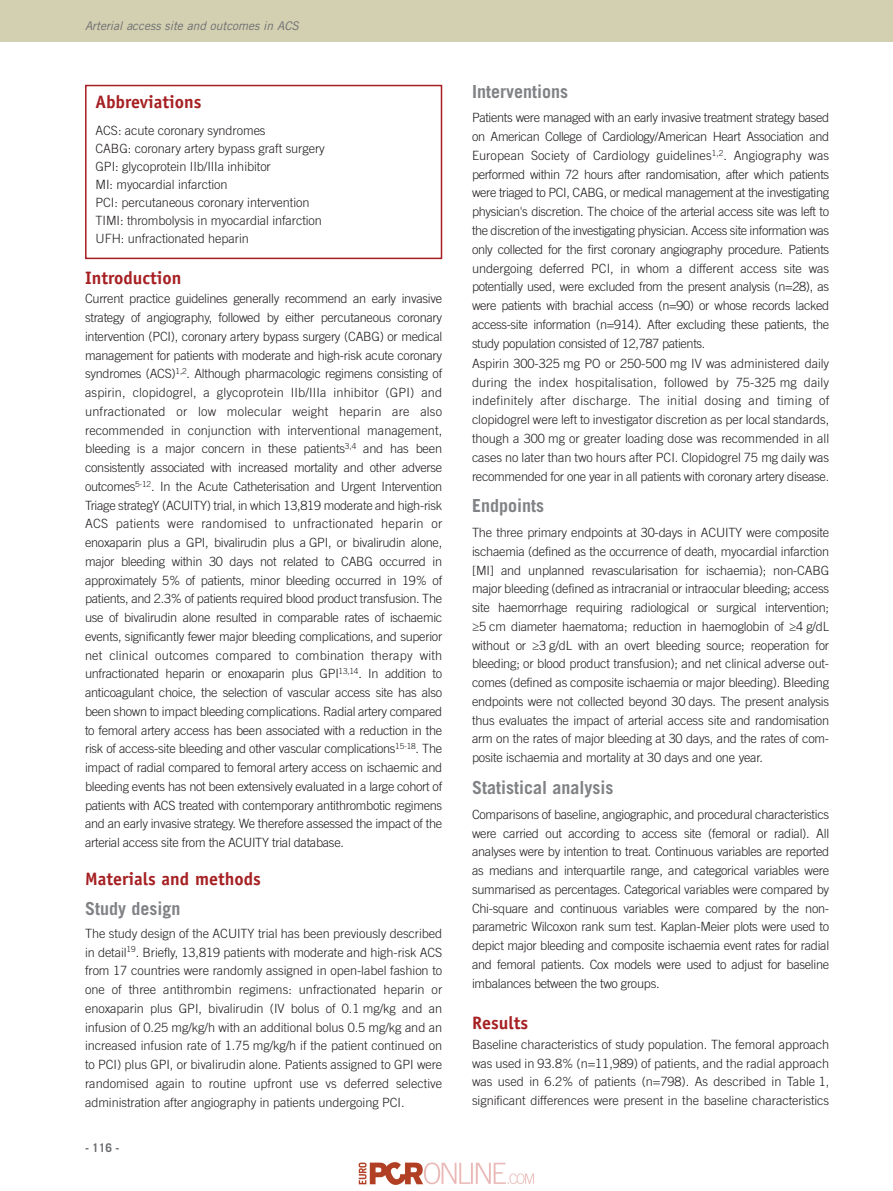
<style>
.page{position:relative;width:893px;height:1191px;background:#fff}
.page>*{position:absolute;margin:0;border:0;box-sizing:border-box;transform-origin:0 0}
.t1{font:700 18px "Trade Gothic LT Std";color:#808285}
.t2{font:700 18px "Officina Sans Std";color:#a62023}
.t3{font:300 12.75px/18.8px "Trade Gothic LT Std";letter-spacing:-.005em;color:#231f20;text-align:justify}
.t4{font:italic 12px "Trade Gothic LT Std";letter-spacing:-.005em;color:#6c6d70}
.t5{font:700 12px "Trade Gothic LT Std";color:#6c6d70}
</style>
<div class="page">
<div style="left:0;top:0;width:893px;height:42px;background:#d3d0b2"></div>
<div style="left:85px;top:85px;width:357px;height:174px;border:2px solid #a62023"></div>
<img style="left:358px;top:1162px;width:176px;height:23px">
<p class="t4" style="left:85px;top:21px;width:215px">Arterial access site and outcomes in ACS</p>
<h1 class="t2" style="left:96px;top:95px;width:108px">Abbreviations</h1>
<p class="t3" style="left:96px;top:122px;width:231px;line-height:18px;text-align:left">ACS: acute coronary syndromes<br>CABG: coronary artery bypass graft surgery GPI: glycoprotein IIb/IIIa inhibitor<br>MI: myocardial infarction<br>PCI: percutaneous coronary intervention TIMI: thrombolysis in myocardial infarction UFH: unfractionated heparin</p>
<h1 class="t2" style="left:85px;top:271px;width:98px">Introduction</h1>
<p class="t3" style="left:85px;top:290px;width:359px">Current practice guidelines generally recommend an early invasive strategy of angiography, followed by either percutaneous coronary intervention (PCI), coronary artery bypass surgery (CABG) or medical management for patients with moderate and high-risk acute coronary syndromes (ACS)<sup>1,2</sup>. Although pharmacologic regimens consisting of aspirin, clopidogrel, a glycoprotein IIb/IIIa inhibitor (GPI) and unfractionated or low molecular weight heparin are also recommended in conjunction with interventional management, bleeding is a major concern in these patients<sup>3,4</sup> and has been consistently associated with increased mortality and other adverse outcomes<sup>5-12</sup>. In the Acute Catheterisation and Urgent Intervention Triage strategY (ACUITY) trial, in which 13,819 moderate and high-risk ACS patients were randomised to unfractionated heparin or enoxaparin plus a GPI, bivalirudin plus a GPI, or bivalirudin alone, major bleeding within 30 days not related to CABG occurred in approximately 5% of patients, minor bleeding occurred in 19% of patients, and 2.3% of patients required blood product transfusion. The use of bivalirudin alone resulted in comparable rates of ischaemic events, significantly fewer major bleeding complications, and superior net clinical outcomes compared to combination therapy with unfractionated heparin or enoxaparin plus GPI<sup>13,14</sup>. In addition to anticoagulant choice, the selection of vascular access site has also been shown to impact bleeding complications. Radial artery compared to femoral artery access has been associated with a reduction in the risk of access-site bleeding and other vascular complications<sup>15-18</sup>. The impact of radial compared to femoral artery access on ischaemic and bleeding events has not been extensively evaluated in a large cohort of patients with ACS treated with contemporary antithrombotic regimens and an early invasive strategy. We therefore assessed the impact of the arterial access site from the ACUITY trial database.</p>
<h1 class="t2" style="left:85px;top:871px;width:177px">Materials and methods</h1>
<h1 class="t1" style="left:85px;top:902px;width:97px">Study design</h1>
<p class="t3" style="left:85px;top:925px;width:359px">The study design of the ACUITY trial has been previously described in detail<sup>19</sup>. Briefly, 13,819 patients with moderate and high-risk ACS from 17 countries were randomly assigned in open-label fashion to one of three antithrombin regimens: unfractionated heparin or enoxaparin plus GPI, bivalirudin (IV bolus of 0.1 mg/kg and an infusion of 0.25 mg/kg/h with an additional bolus 0.5 mg/kg and an increased infusion rate of 1.75 mg/kg/h if the patient continued on to PCI) plus GPI, or bivalirudin alone. Patients assigned to GPI were randomised again to routine upfront use vs deferred selective administration after angiography in patients undergoing PCI.</p>
<p class="t5" style="left:85px;top:1144px;width:36px">- 116 -</p>
<h1 class="t1" style="left:472px;top:85px;width:97px">Interventions</h1>
<p class="t3" style="left:472px;top:110px;width:359px">Patients were managed with an early invasive treatment strategy based on American College of Cardiology/American Heart Association and European Society of Cardiology guidelines<sup>1,2</sup>. Angiography was performed within 72 hours after randomisation, after which patients were triaged to PCI, CABG, or medical management at the investigating physician's discretion. The choice of the arterial access site was left to the discretion of the investigating physician. Access site information was only collected for the first coronary angiography procedure. Patients undergoing deferred PCI, in whom a different access site was potentially used, were excluded from the present analysis (n=28), as were patients with brachial access (n=90) or whose records lacked access-site information (n=914). After excluding these patients, the study population consisted of 12,787 patients.</p>
<p class="t3" style="left:472px;top:355px;width:359px">Aspirin 300-325 mg PO or 250-500 mg IV was administered daily during the index hospitalisation, followed by 75-325 mg daily indefinitely after discharge. The initial dosing and timing of clopidogrel were left to investigator discretion as per local standards, though a 300 mg or greater loading dose was recommended in all cases no later than two hours after PCI. Clopidogrel 75 mg daily was recommended for one year in all patients with coronary artery disease.</p>
<h1 class="t1" style="left:472px;top:499px;width:73px">Endpoints</h1>
<p class="t3" style="left:472px;top:524px;width:359px">The three primary endpoints at 30-days in ACUITY were composite ischaemia (defined as the occurrence of death, myocardial infarction [MI] and unplanned revascularisation for ischaemia); non-CABG major bleeding (defined as intracranial or intraocular bleeding; access site haemorrhage requiring radiological or surgical intervention; ≥5 cm diameter haematoma; reduction in haemoglobin of ≥4 g/dL without or ≥3 g/dL with an overt bleeding source; reoperation for bleeding; or blood product transfusion); and net clinical adverse out&shy;comes (defined as composite ischaemia or major bleeding). Bleeding endpoints were not collected beyond 30 days. The present analysis thus evaluates the impact of arterial access site and randomisation arm on the rates of major bleeding at 30 days, and the rates of com&shy;posite ischaemia and mortality at 30 days and one year.</p>
<h1 class="t1" style="left:472px;top:781px;width:143px">Statistical analysis</h1>
<p class="t3" style="left:472px;top:806px;width:359px">Comparisons of baseline, angiographic, and procedural characteristics were carried out according to access site (femoral or radial). All analyses were by intention to treat. Continuous variables are reported as medians and interquartile range, and categorical variables were summarised as percentages. Categorical variables were compared by Chi-square and continuous variables were compared by the non&shy;parametric Wilcoxon rank sum test. Kaplan-Meier plots were used to depict major bleeding and composite ischaemia event rates for radial and femoral patients. Cox models were used to adjust for baseline imbalances between the two groups.</p>
<h1 class="t2" style="left:472px;top:1015px;width:57px">Results</h1>
<p class="t3" style="left:472px;top:1036px;width:359px">Baseline characteristics of study population. The femoral approach was used in 93.8% (n=11,989) of patients, and the radial approach was used in 6.2% of patients (n=798). As described in Table 1, significant differences were present in the baseline characteristics</p>
</div>
